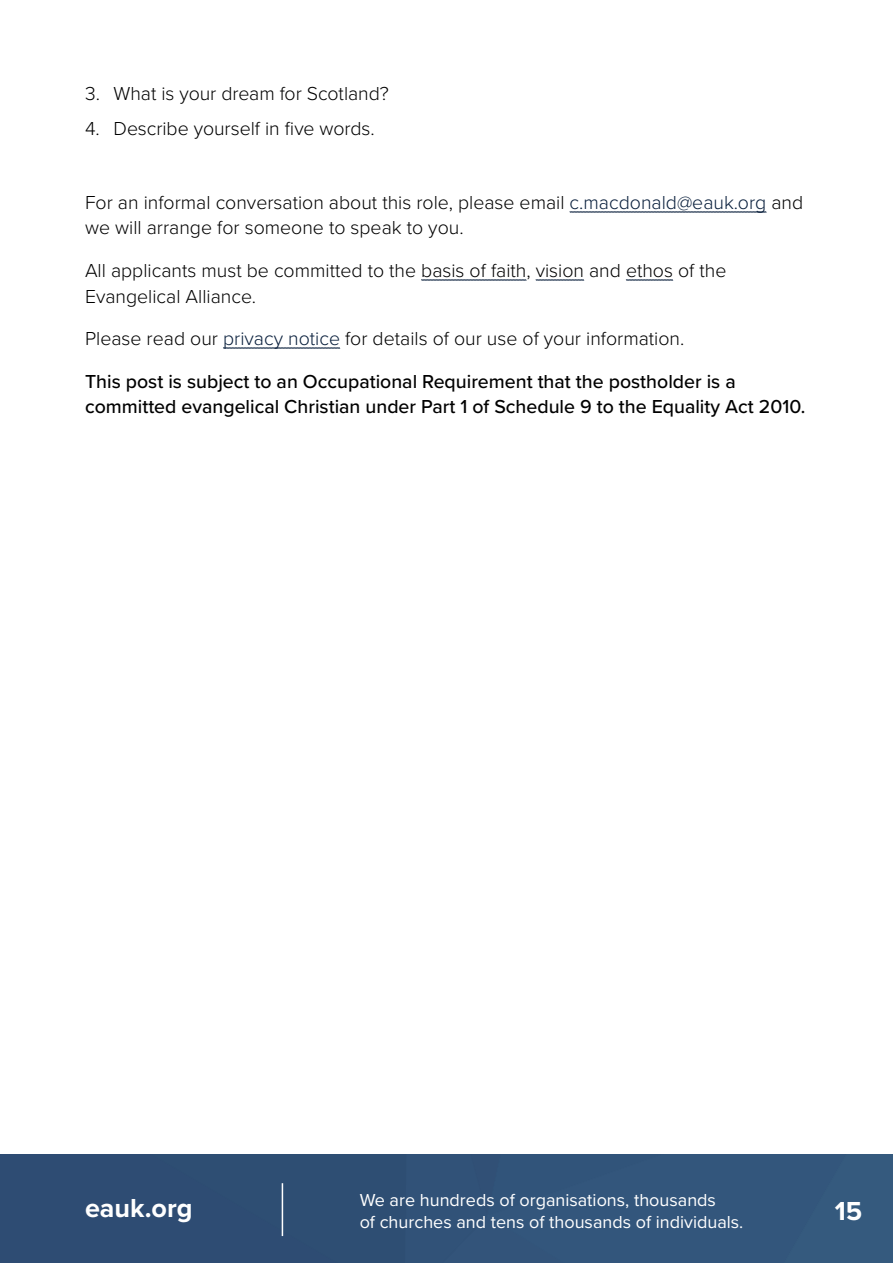
<style>
.page{position:relative;width:893px;height:1263px;background:#fff}
.page>*{position:absolute;margin:0;border:0;box-sizing:border-box;transform-origin:0 0}
.t1{font:700 27px "Proxima Nova";color:#fff}
.t2{font:300 19.5px/25.5px "Proxima Nova";color:#000}
.t3{font:500 19.5px/42.5px "Proxima Nova";color:#000}
.t4{font:18px/21.6px "Proxima Nova";color:#fff}
.s1{color:#091f3c}
.s2{font-weight:300}
.s3{font-weight:300;color:#091f3c}
</style>
<div class="page">
<div style="left:0;top:1154px;width:893px;height:109px;background:#315278"></div>
<svg style="left:569px;top:212px;width:197px;height:1px"></svg>
<svg style="left:421px;top:280px;width:106px;height:1px"></svg>
<svg style="left:536px;top:280px;width:48px;height:1px"></svg>
<svg style="left:626px;top:280px;width:47px;height:1px"></svg>
<svg style="left:223px;top:348px;width:117px;height:1px"></svg>
<hr style="left:282px;top:1183px;width:1px;height:53px;background:#fff">
<p class="t2" style="left:85px;top:80px;width:305px">3. What is your dream for Scotland?</p>
<p class="t2" style="left:85px;top:115px;width:291px">4. Describe yourself in five words.</p>
<p class="t2" style="left:85px;top:189px;width:720px">For an informal conversation about this role, please email <span class="s1">c.macdonald@eauk.org</span> and we will arrange for someone to speak to you.</p>
<p class="t2" style="left:85px;top:257px;width:643px">All applicants must be committed to the basis of faith, vision and ethos of the<br>Evangelical Alliance.</p>
<p class="t3" style="left:85px;top:317px;width:652px"><span class="s2">Please read our</span> <span class="s3">privacy notice</span> <span class="s2">for details of our use of your information.<br></span>This post is subject to an Occupational Requirement that the postholder is a</p>
<p class="t3" style="left:85px;top:385px;width:722px">committed evangelical Christian under Part 1 of Schedule 9 to the Equality Act 2010.</p>
<h1 class="t1" style="left:85px;top:1188px;width:109px">eauk.org</h1>
<p class="t4" style="left:360px;top:1188px;width:385px">We are hundreds of organisations, thousands<br>of churches and tens of thousands of individuals.</p>
<h1 class="t1" style="left:835px;top:1191px;width:29px">15</h1>
</div>
